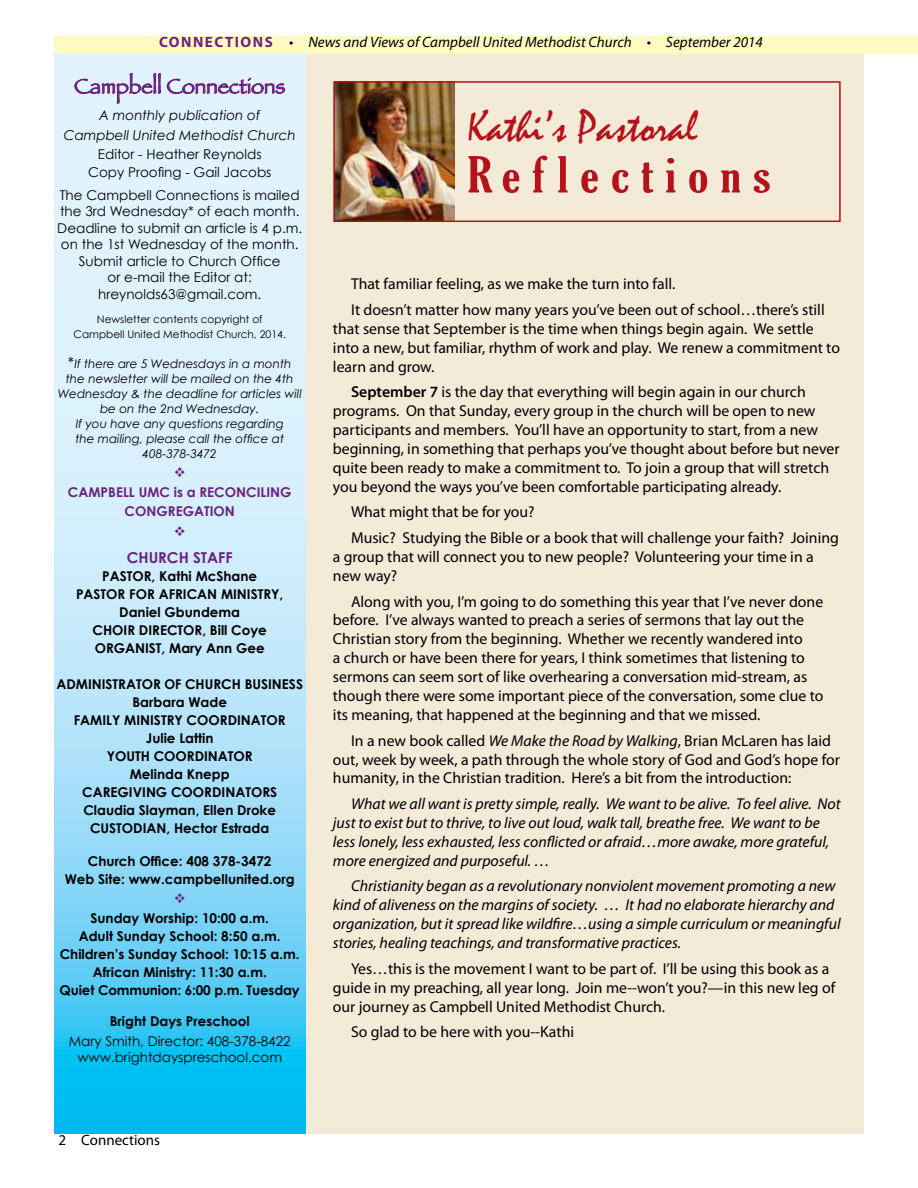
<style>
.page{position:relative;width:918px;height:1188px;background:#fff}
.page>*{position:absolute;margin:0;border:0;box-sizing:border-box;transform-origin:0 0}
.t1{font:extra-condensed 48px "Gloucester";letter-spacing:.2em;color:#b5121b;scale:1.25 1}
.t2{font:45px "Mistral";color:#b5121b}
.t3{font:21px "Papyrus";color:#6c217f}
.t4{font:15.75px/18.9px "Myriad Pro";color:#000}
.t5{font:italic 15.75px/18.9px "Myriad Pro";color:#000}
.t6{font:italic 15px "Myriad Pro";color:#000}
.t7{font:15px "Myriad Pro";color:#000}
.t8{font:700 15px "Century Gothic";color:#6c217f}
.t9{font:700 13.5px/18px "Century Gothic";color:#000;text-align:center}
.t10{font:13.5px/16.5px "Century Gothic";color:#000;text-align:center}
.t11{font:italic 13.5px/19.5px "Century Gothic";color:#000;text-align:center}
.t12{font:700 13.5px/19.5px "Century Gothic";color:#6c217f;text-align:center}
.t13{font:italic 12px/15px "Century Gothic";color:#000;text-align:center}
.t14{font:10.5px/15px "Century Gothic";color:#000;text-align:center}
.s1{font-weight:700;font-style:normal;color:#6c217f}
.s2{font-style:normal;font-size:15px}
.s3{font-weight:600}
.s4{font-style:italic}
</style>
<div class="page">
<div style="left:55px;top:36px;width:863px;height:18px;background:#fffac2"></div>
<div style="left:306px;top:54px;width:558px;height:1080px;background:#f3ead7"></div>
<svg style="left:54px;top:54px;width:251px;height:1080px;background:#aae3fa"></svg>
<svg style="left:75px;top:73px;width:86px;height:31px;background:#c9c9e3"></svg>
<svg style="left:167px;top:78px;width:118px;height:18px;background:#bfb8d9"></svg>
<img style="left:336px;top:84px;width:118px;height:135px">
<div style="left:333px;top:81px;width:508px;height:141px;border:2px solid #b5121b"></div>
<svg style="left:175px;top:467px;width:10px;height:10px"></svg>
<svg style="left:175px;top:526px;width:10px;height:10px"></svg>
<svg style="left:175px;top:893px;width:10px;height:10px"></svg>
<p class="t6" style="left:159px;top:33px;width:605px"><span class="s1">CONNECTIONS</span> • News and Views of Campbell United Methodist Church • September 2014</p>
<h3 class="t3" style="left:74px;top:74px;width:213px">Campbell Connections</h3>
<p class="t11" style="left:64px;top:105px;width:234px">A monthly publication of<br>Campbell United Methodist Church</p>
<p class="t10" style="left:88px;top:145px;width:185px;line-height:18px">Editor - Heather Reynolds<br>Copy Proofing - Gail Jacobs</p>
<p class="t10" style="left:57px;top:186px;width:246px">The Campbell Connections is mailed the 3rd Wednesday* of each month.<br>Deadline to submit an article is 4 p.m. on the 1st Wednesday of the month.<br>Submit article to Church Office<br>or e-mail the Editor at: hreynolds63@gmail.com.</p>
<p class="t14" style="left:74px;top:311px;width:214px">Newsletter contents copyright of<br>Campbell United Methodist Church, 2014.</p>
<p class="t13" style="left:58px;top:356px;width:246px"><span class="s2">*</span>If there are 5 Wednesdays in a month the newsletter will be mailed on the 4th<br>Wednesday &amp; the deadline for articles will be on the 2nd Wednesday.<br>If you have any questions regarding<br>the mailing, please call the office at<br>408-378-3472</p>
<p class="t12" style="left:68px;top:482px;width:225px">CAMPBELL UMC is a RECONCILING<br>CONGREGATION</p>
<p class="t8" style="left:127px;top:548px;width:107px">CHURCH STAFF</p>
<p class="t9" style="left:76px;top:566px;width:209px">PASTOR, Kathi McShane<br>PASTOR FOR AFRICAN MINISTRY,<br>Daniel Gbundema<br>CHOIR DIRECTOR, Bill Coye<br>ORGANIST, Mary Ann Gee</p>
<p class="t9" style="left:56px;top:674px;width:248px">ADMINISTRATOR OF CHURCH BUSINESS<br>Barbara Wade<br>FAMILY MINISTRY COORDINATOR<br>Julie Lattin<br>YOUTH COORDINATOR<br>Melinda Knepp<br>CAREGIVING COORDINATORS<br>Claudia Slayman, Ellen Droke<br>CUSTODIAN, Hector Estrada</p>
<p class="t9" style="left:65px;top:851px;width:232px">Church Office: 408 378-3472<br>Web Site: www.campbellunited.org</p>
<p class="t9" style="left:60px;top:908px;width:242px">Sunday Worship: 10:00 a.m.<br>Adult Sunday School: 8:50 a.m.<br>Children’s Sunday School: 10:15 a.m.<br>African Ministry: 11:30 a.m.<br>Quiet Communion: 6:00 p.m. Tuesday</p>
<p class="t9" style="left:110px;top:1012px;width:141px">Bright Days Preschool</p>
<p class="t10" style="left:69px;top:1032px;width:224px">Mary Smith, Director: 408-378-8422 www.brightdayspreschool.com</p>
<h2 class="t2" style="left:468px;top:102px;width:232px">Kathi’s Pastoral</h2>
<h1 class="t1" style="left:468px;top:147px;width:244px">Reflections</h1>
<p class="t4" style="left:351px;top:271px;width:475px;line-height:25.7px">That familiar feeling, as we make the turn into fall.<br>It doesn’t matter how many years you’ve been out of school…there’s still</p>
<p class="t4" style="left:333px;top:319px;width:509px">that sense that September is the time when things begin again. We settle into a new, but familiar, rhythm of work and play. We renew a commitment to learn and grow.</p>
<p class="t4" style="left:333px;top:382px;width:508px;text-indent:18px"><span class="s3">September 7</span> is the day that everything will begin again in our church programs. On that Sunday, every group in the church will be open to new participants and members. You’ll have an opportunity to start, from a new beginning, in something that perhaps you’ve thought about before but never quite been ready to make a commitment to. To join a group that will stretch you beyond the ways you’ve been comfortable participating already.</p>
<p class="t4" style="left:351px;top:499px;width:489px;line-height:25.7px">What might that be for you?<br>Music? Studying the Bible or a book that will challenge your faith? Joining</p>
<p class="t4" style="left:333px;top:547px;width:482px">a group that will connect you to new people? Volunteering your time in a new way?</p>
<p class="t4" style="left:333px;top:592px;width:492px;text-indent:18px">Along with you, I’m going to do something this year that I’ve never done before. I’ve always wanted to preach a series of sermons that lay out the Christian story from the beginning. Whether we recently wandered into<br>a church or have been there for years, I think sometimes that listening to sermons can seem sort of like overhearing a conversation mid-stream, as though there were some important piece of the conversation, some clue to its meaning, that happened at the beginning and that we missed.</p>
<p class="t4" style="left:333px;top:731px;width:508px;text-indent:18px">In a new book called <span class="s4">We Make the Road by Walking</span>, Brian McLaren has laid out, week by week, a path through the whole story of God and God’s hope for humanity, in the Christian tradition. Here’s a bit from the introduction:</p>
<p class="t5" style="left:333px;top:794px;width:509px;text-indent:18px">What we all want is pretty simple, really. We want to be alive. To feel alive. Not just to exist but to thrive, to live out loud, walk tall, breathe free. We want to be less lonely, less exhausted, less conflicted or afraid…more awake, more grateful, more energized and purposeful. …</p>
<p class="t5" style="left:333px;top:876px;width:509px;text-indent:18px">Christianity began as a revolutionary nonviolent movement promoting a new kind of aliveness on the margins of society. … It had no elaborate hierarchy and organization, but it spread like wildfire…using a simple curriculum or meaningful stories, healing teachings, and transformative practices.</p>
<p class="t4" style="left:333px;top:959px;width:504px;text-indent:18px">Yes…this is the movement I want to be part of. I’ll be using this book as a guide in my preaching, all year long. Join me--won’t you?—in this new leg of our journey as Campbell United Methodist Church.</p>
<p class="t4" style="left:351px;top:1022px;width:225px">So glad to be here with you--Kathi</p>
<p class="t7" style="left:59px;top:1131px;width:103px">2 Connections</p>
</div>
